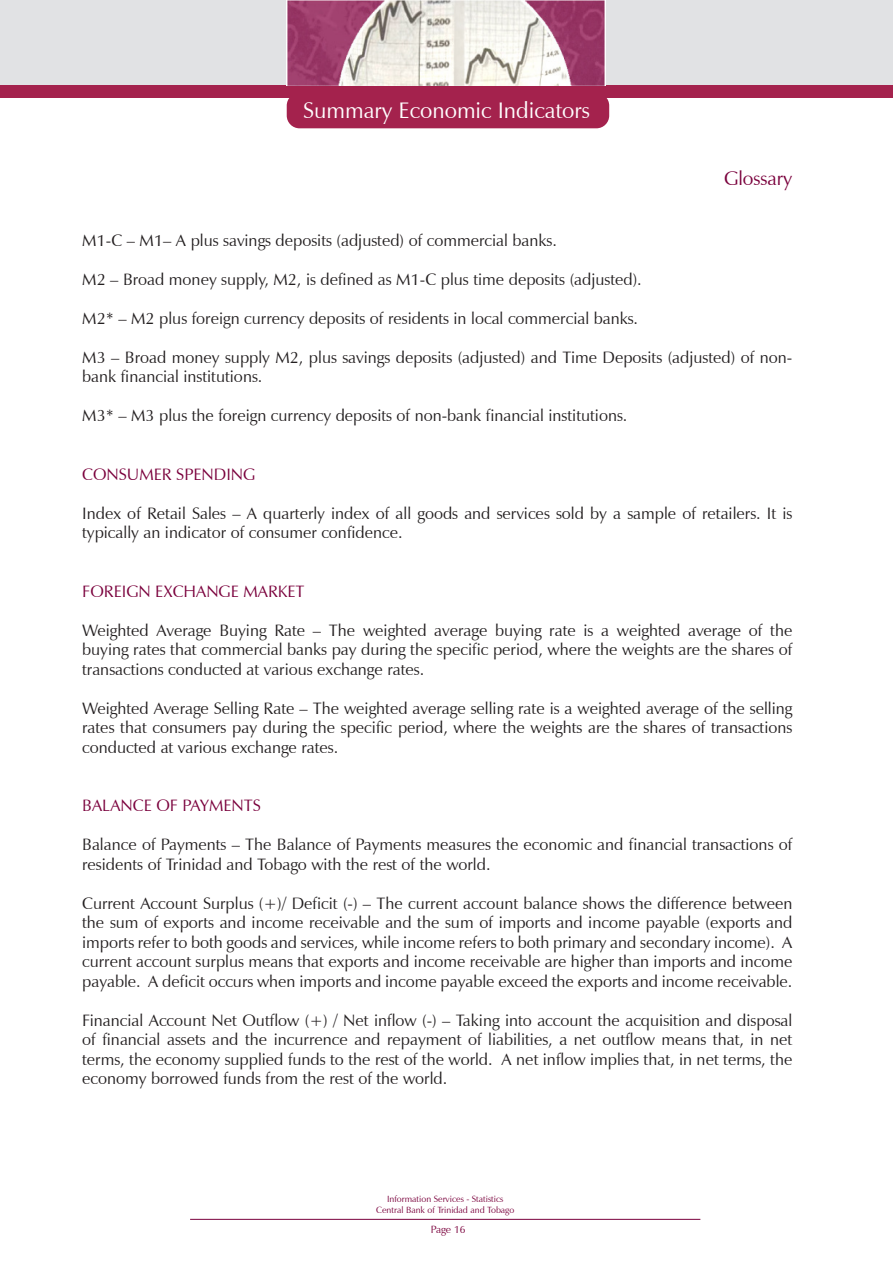
<style>
.page{position:relative;width:893px;height:1263px;background:#fff}
.page>*{position:absolute;margin:0;border:0;box-sizing:border-box;transform-origin:0 0}
.t1{font:22.5px "Zapf Humanist 601 BT";color:#fff}
.t2{font:19.5px "Zapf Humanist 601 BT";color:#7a003c}
.t3{font:16.5px/19.5px "Zapf Humanist 601 BT";color:#231f20;text-align:justify}
.t4{font:16.5px "Zapf Humanist 601 BT";color:#7a003c}
.t5{font:10.5px "Zapf Humanist 601 BT";color:#7a003c}
.t6{font:9px/10.8px "Zapf Humanist 601 BT";color:#7a003c;text-align:center}
</style>
<div class="page">
<div style="left:0;top:0;width:893px;height:87px;background:#e1e2e4"></div>
<div style="left:287px;top:93px;width:322px;height:35px;background:#a4224d;border-radius:13px"></div>
<div style="left:0;top:85px;width:893px;height:12px;background:#a4224d"></div>
<hr style="left:190px;top:1219px;width:510px;height:1px;background:#7a003c">
<img style="left:287px;top:0;width:318px;height:85px">
<h1 class="t1" style="left:303px;top:97px;width:288px">Summary Economic Indicators</h1>
<p class="t2" style="left:724px;top:166px;width:70px">Glossary</p>
<p class="t3" style="left:82px;top:230px;width:476px">M1-C – M1– A plus savings deposits (adjusted) of commercial banks.</p>
<p class="t3" style="left:82px;top:269px;width:561px">M2 – Broad money supply, M2, is defined as M1-C plus time deposits (adjusted).</p>
<p class="t3" style="left:82px;top:308px;width:557px">M2* – M2 plus foreign currency deposits of residents in local commercial banks.</p>
<p class="t3" style="left:82px;top:347px;width:712px">M3 – Broad money supply M2, plus savings deposits (adjusted) and Time Deposits (adjusted) of non&shy;bank financial institutions.</p>
<p class="t3" style="left:82px;top:406px;width:547px">M3* – M3 plus the foreign currency deposits of non-bank financial institutions.</p>
<p class="t4" style="left:82px;top:464px;width:175px">CONSUMER SPENDING</p>
<p class="t3" style="left:82px;top:503px;width:712px">Index of Retail Sales – A quarterly index of all goods and services sold by a sample of retailers. It is typically an indicator of consumer confidence.</p>
<p class="t4" style="left:82px;top:581px;width:224px">FOREIGN EXCHANGE MARKET</p>
<p class="t3" style="left:82px;top:620px;width:712px">Weighted Average Buying Rate – The weighted average buying rate is a weighted average of the buying rates that commercial banks pay during the specific period, where the weights are the shares of transactions conducted at various exchange rates.</p>
<p class="t3" style="left:82px;top:698px;width:712px">Weighted Average Selling Rate – The weighted average selling rate is a weighted average of the selling rates that consumers pay during the specific period, where the weights are the shares of transactions conducted at various exchange rates.</p>
<p class="t4" style="left:82px;top:795px;width:180px">BALANCE OF PAYMENTS</p>
<p class="t3" style="left:82px;top:835px;width:712px">Balance of Payments – The Balance of Payments measures the economic and financial transactions of residents of Trinidad and Tobago with the rest of the world.</p>
<p class="t3" style="left:82px;top:893px;width:712px">Current Account Surplus (+)/ Deficit (-) – The current account balance shows the difference between the sum of exports and income receivable and the sum of imports and income payable (exports and imports refer to both goods and services, while income refers to both primary and secondary income). A current account surplus means that exports and income receivable are higher than imports and income payable. A deficit occurs when imports and income payable exceed the exports and income receivable.</p>
<p class="t3" style="left:82px;top:1010px;width:712px">Financial Account Net Outflow (+) / Net inflow (-) – Taking into account the acquisition and disposal of financial assets and the incurrence and repayment of liabilities, a net outflow means that, in net terms, the economy supplied funds to the rest of the world. A net inflow implies that, in net terms, the economy borrowed funds from the rest of the world.</p>
<p class="t6" style="left:376px;top:1194px;width:140px">Information Services - Statistics<br>Central Bank of Trinidad and Tobago</p>
<p class="t5" style="left:431px;top:1223px;width:36px">Page 16</p>
</div>
